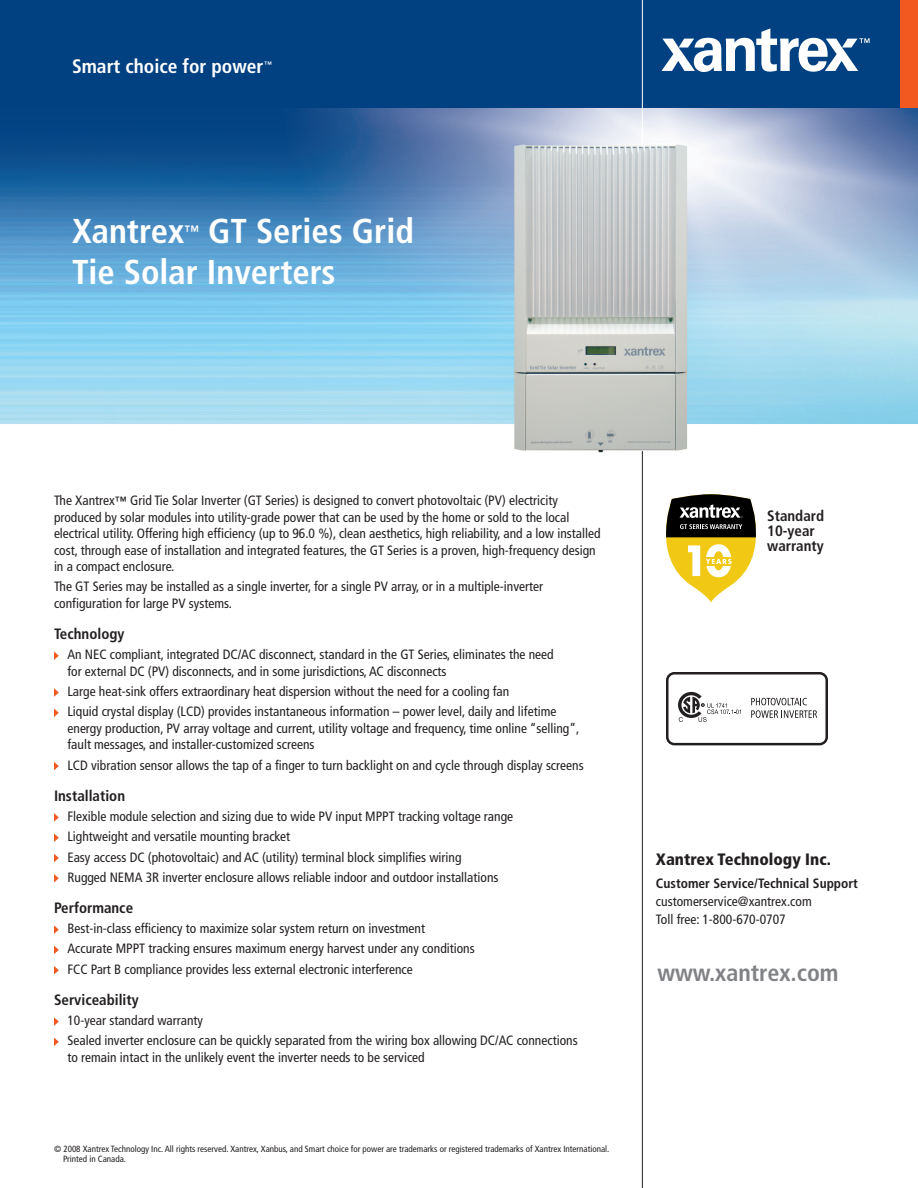
<style>
.page{position:relative;width:918px;height:1188px;background:#fff}
.page>*{position:absolute;margin:0;border:0;box-sizing:border-box;transform-origin:0 0}
.t1{font:700 condensed 34.5px/40.5px "Frutiger";color:#fff}
.t2{font:700 condensed 24px "Frutiger";color:#808285}
.subheader{font:700 condensed 19.5px "Frutiger";color:#fff}
.address_header{font:900 condensed 16.5px "Frutiger";color:#231f20}
.bullets{font:700 condensed 15px/15px "Frutiger";color:#231f20}
.t3{font:700 condensed 15px "Frutiger";color:#fff}
.bullets-2{font:condensed 13.5px/16.5px "Frutiger";color:#231f20}
.address_body{font:700 condensed 13.5px/18px "Frutiger";color:#231f20}
.address_body-2{font:condensed 13.5px "Frutiger";color:#231f20}
.t4{font:condensed 9px/10.5px "Frutiger";color:#231f20}
.subheader-2{font:700 condensed 7.8px "Frutiger";color:#fff}
.s1{font-weight:700;font-size:12px}
.s2{font-weight:400}
</style>
<div class="page">
<div style="left:0;top:0;width:918px;height:108px;background:#014081"></div>
<img style="left:0;top:108px;width:918px;height:360px">
<hr style="left:642px;top:0;width:1px;height:147px;background:#fff">
<hr style="left:642px;top:451px;width:1px;height:737px;background:#231f20">
<div style="left:900px;top:0;width:18px;height:108px;background:#f15921"></div>
<svg style="left:662px;top:28px;width:208px;height:44px"></svg>
<svg style="left:666px;top:494px;width:90px;height:108px"></svg>
<div style="left:666px;top:672px;width:162px;height:73px;border:3px solid #231f20;border-radius:7px"></div>
<svg style="left:751px;top:698px;width:66px;height:20px"></svg>
<svg style="left:678px;top:692px;width:63px;height:30px"></svg>
<svg style="left:54px;top:651px;width:5px;height:9px"></svg>
<svg style="left:54px;top:688px;width:5px;height:9px"></svg>
<svg style="left:54px;top:709px;width:5px;height:8px"></svg>
<svg style="left:54px;top:762px;width:5px;height:8px"></svg>
<svg style="left:54px;top:813px;width:5px;height:9px"></svg>
<svg style="left:54px;top:833px;width:5px;height:9px"></svg>
<svg style="left:54px;top:854px;width:5px;height:8px"></svg>
<svg style="left:54px;top:874px;width:5px;height:9px"></svg>
<svg style="left:54px;top:925px;width:5px;height:9px"></svg>
<svg style="left:54px;top:946px;width:5px;height:8px"></svg>
<svg style="left:54px;top:966px;width:5px;height:8px"></svg>
<svg style="left:54px;top:1017px;width:5px;height:9px"></svg>
<svg style="left:54px;top:1038px;width:5px;height:8px"></svg>
<p class="subheader" style="left:72px;top:55px;width:193px">Smart choice for power</p>
<p class="subheader-2" style="left:264px;top:60px;width:9px">™</p>
<p class="t1" style="left:72px;top:211px;width:343px;text-indent:136px">GT Series Grid<br>Tie Solar Inverters</p>
<p class="t1" style="left:72px;top:211px;width:114px">Xantrex</p>
<p class="t3" style="left:184px;top:221px;width:17px">™</p>
<p class="bullets-2" style="left:54px;top:492px;width:548px">The Xantrex<span class="s1">™</span> Grid Tie Solar Inverter (GT Series) is designed to convert photovoltaic (PV) electricity produced by solar modules into utility-grade power that can be used by the home or sold to the local electrical utility. Offering high efficiency (up to 96.0 %), clean aesthetics, high reliability, and a low installed cost, through ease of installation and integrated features, the GT Series is a proven, high-frequency design in a compact enclosure.</p>
<p class="bullets-2" style="left:54px;top:579px;width:491px">The GT Series may be installed as a single inverter, for a single PV array, or in a multiple-inverter configuration for large PV systems.</p>
<p class="bullets" style="left:54px;top:626px;width:72px">Technology</p>
<p class="bullets-2" style="left:67px;top:646px;width:488px">An NEC compliant, integrated DC/AC disconnect, standard in the GT Series, eliminates the need for external DC (PV) disconnects, and in some jurisdictions, AC disconnects</p>
<p class="bullets-2" style="left:67px;top:683px;width:443px">Large heat-sink offers extraordinary heat dispersion without the need for a cooling fan</p>
<p class="bullets-2" style="left:67px;top:703px;width:513px">Liquid crystal display (LCD) provides instantaneous information – power level, daily and lifetime energy production, PV array voltage and current, utility voltage and frequency, time online “selling”, fault messages, and installer-customized screens</p>
<p class="bullets-2" style="left:67px;top:757px;width:518px">LCD vibration sensor allows the tap of a finger to turn backlight on and cycle through display screens</p>
<p class="bullets" style="left:54px;top:788px;width:73px">Installation</p>
<p class="bullets-2" style="left:67px;top:808px;width:447px">Flexible module selection and sizing due to wide PV input MPPT tracking voltage range</p>
<p class="bullets-2" style="left:67px;top:828px;width:224px">Lightweight and versatile mounting bracket</p>
<p class="bullets-2" style="left:67px;top:849px;width:396px">Easy access DC (photovoltaic) and AC (utility) terminal block simplifies wiring</p>
<p class="bullets-2" style="left:67px;top:869px;width:433px">Rugged NEMA 3R inverter enclosure allows reliable indoor and outdoor installations</p>
<p class="bullets" style="left:54px;top:900px;width:81px">Performance</p>
<p class="bullets-2" style="left:67px;top:920px;width:359px">Best-in-class efficiency to maximize solar system return on investment</p>
<p class="bullets-2" style="left:67px;top:941px;width:409px">Accurate MPPT tracking ensures maximum energy harvest under any conditions</p>
<p class="bullets-2" style="left:67px;top:961px;width:347px">FCC Part B compliance provides less external electronic interference</p>
<p class="bullets" style="left:54px;top:992px;width:86px">Serviceability</p>
<p class="bullets-2" style="left:67px;top:1012px;width:137px">10-year standard warranty</p>
<p class="bullets-2" style="left:67px;top:1033px;width:512px">Sealed inverter enclosure can be quickly separated from the wiring box allowing DC/AC connections to remain intact in the unlikely event the inverter needs to be serviced</p>
<p class="t4" style="left:63px;top:1143px;width:548px;text-indent:-9px">© 2008 Xantrex Technology Inc. All rights reserved. Xantrex, Xanbus, and Smart choice for power are trademarks or registered trademarks of Xantrex International.<br>Printed in Canada.</p>
<p class="bullets" style="left:767px;top:509px;width:58px">Standard<br>10-year</p>
<p class="bullets" style="left:767px;top:539px;width:58px">warranty</p>
<p class="address_header" style="left:656px;top:850px;width:176px">Xantrex Technology Inc.</p>
<p class="address_body" style="left:656px;top:874px;width:203px">Customer Service/Technical Support <span class="s2">customerservice@xantrex.com</span></p>
<p class="address_body-2" style="left:656px;top:911px;width:131px">Toll free: 1-800-670-0707</p>
<p class="t2" style="left:657px;top:958px;width:183px">www.xantrex.com</p>
</div>
